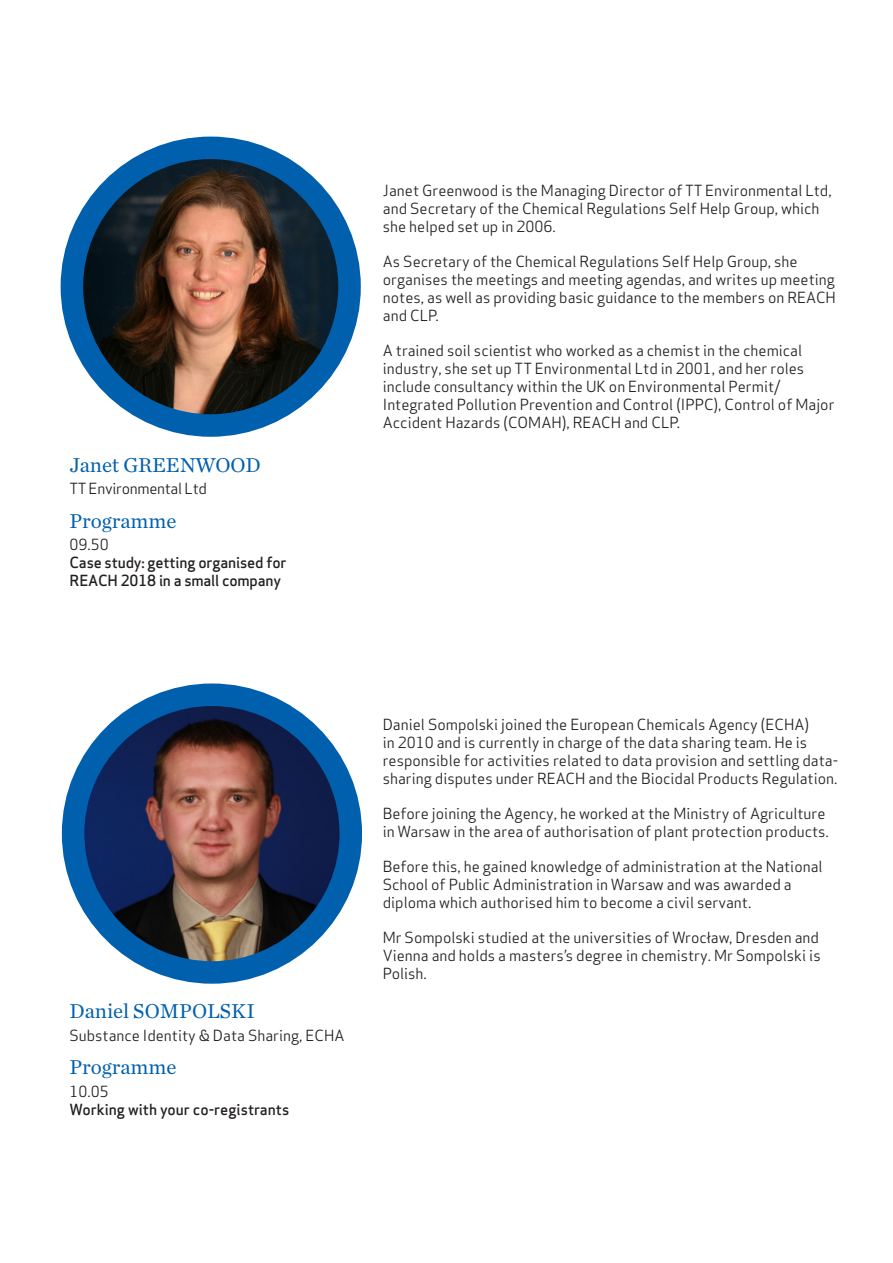
<style>
.page{position:relative;width:893px;height:1263px;background:#fff}
.page>*{position:absolute;margin:0;border:0;box-sizing:border-box;transform-origin:0 0}
.t1{font:21px "Chronicle Text G1";color:#0160ae}
.t2{font:15px/18px "Apex Sans";color:#231f20}
.t3{font:500 15px "Apex Sans";letter-spacing:-.01em;color:#231f20}
.t4{font:15px "Apex Sans";letter-spacing:-.02em;color:#231f20}
</style>
<div class="page">
<img style="left:73px;top:695px;width:278px;height:277px;border-radius:139px">
<div style="left:62px;top:683px;width:300px;height:301px;border:22px solid #0160ae;border-radius:50%"></div>
<img style="left:72px;top:148px;width:278px;height:277px;border-radius:139px">
<div style="left:61px;top:137px;width:300px;height:300px;border:22px solid #0160ae;border-radius:50%"></div>
<p class="t1" style="left:69px;top:449px;width:193px">Janet GREENWOOD</p>
<p class="t4" style="left:69px;top:476px;width:139px">TT Environmental Ltd</p>
<p class="t1" style="left:69px;top:505px;width:109px">Programme</p>
<p class="t2" style="left:69px;top:534px;width:41px">09.50</p>
<p class="t3" style="left:69px;top:549px;width:219px">Case study: getting organised for</p>
<p class="t3" style="left:69px;top:567px;width:213px">REACH 2018 in a small company</p>
<p class="t2" style="left:383px;top:180px;width:450px">Janet Greenwood is the Managing Director of TT Environmental Ltd, and Secretary of the Chemical Regulations Self Help Group, which she helped set up in 2006.</p>
<p class="t2" style="left:383px;top:251px;width:455px">As Secretary of the Chemical Regulations Self Help Group, she organises the meetings and meeting agendas, and writes up meeting notes, as well as providing basic guidance to the members on REACH and CLP.</p>
<p class="t2" style="left:383px;top:340px;width:453px">A trained soil scientist who worked as a chemist in the chemical industry, she set up TT Environmental Ltd in 2001, and her roles include consultancy within the UK on Environmental Permit/ Integrated Pollution Prevention and Control (IPPC), Control of Major Accident Hazards (COMAH), REACH and CLP.</p>
<p class="t1" style="left:69px;top:995px;width:187px">Daniel SOMPOLSKI</p>
<p class="t2" style="left:69px;top:1025px;width:277px">Substance Identity &amp; Data Sharing, ECHA</p>
<p class="t1" style="left:69px;top:1051px;width:109px">Programme</p>
<p class="t2" style="left:69px;top:1081px;width:41px">10.05</p>
<p class="t3" style="left:69px;top:1096px;width:221px">Working with your co-registrants</p>
<p class="t2" style="left:383px;top:714px;width:457px">Daniel Sompolski joined the European Chemicals Agency (ECHA)<br>in 2010 and is currently in charge of the data sharing team. He is responsible for activities related to data provision and settling data&shy;sharing disputes under REACH and the Biocidal Products Regulation.</p>
<p class="t2" style="left:383px;top:803px;width:448px">Before joining the Agency, he worked at the Ministry of Agriculture in Warsaw in the area of authorisation of plant protection products.</p>
<p class="t2" style="left:383px;top:856px;width:441px">Before this, he gained knowledge of administration at the National<br>School of Public Administration in Warsaw and was awarded a diploma which authorised him to become a civil servant.</p>
<p class="t2" style="left:383px;top:927px;width:439px;text-align:justify">Mr Sompolski studied at the universities of Wrocław, Dresden and Vienna and holds a masters’s degree in chemistry. Mr Sompolski is Polish.</p>
</div>
